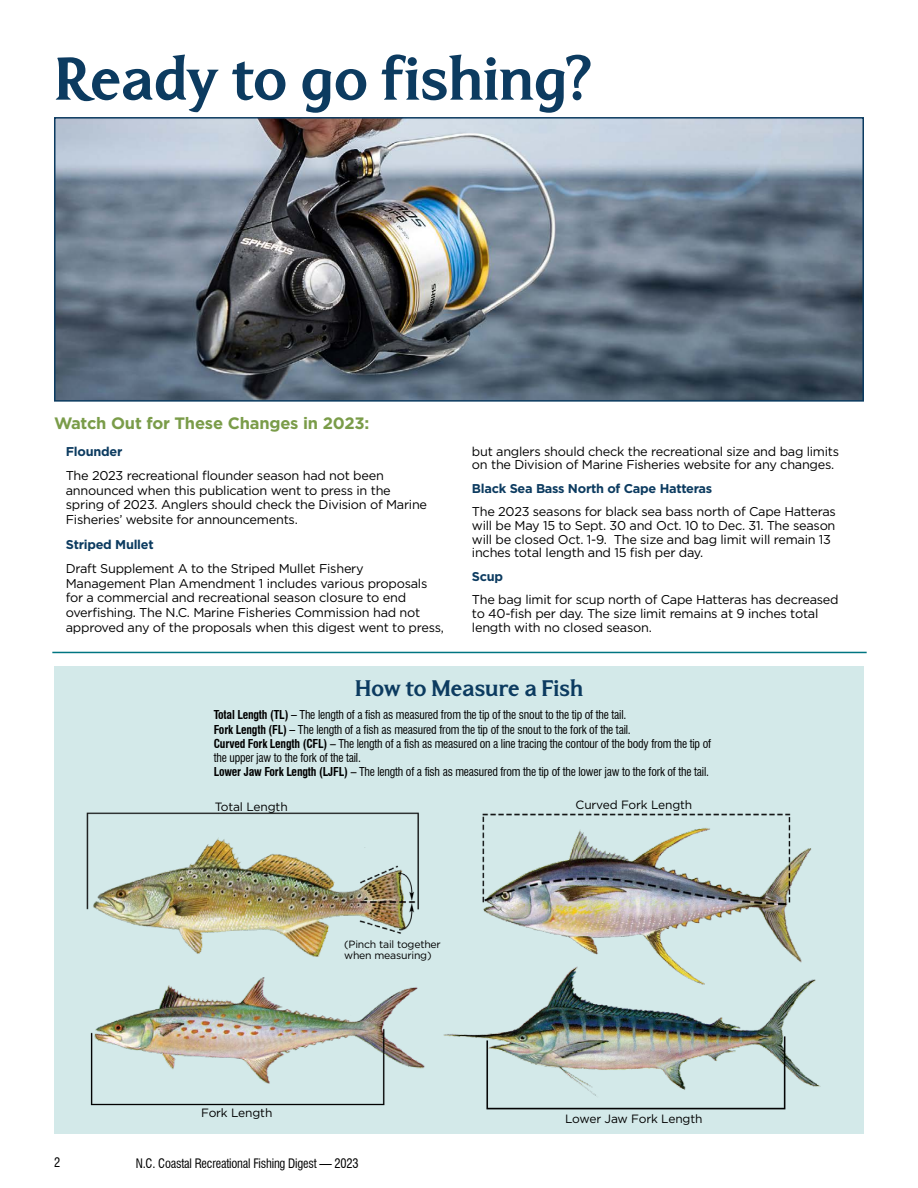
<style>
.page{position:relative;width:918px;height:1188px;background:#fff}
.page>*{position:absolute;margin:0;border:0;box-sizing:border-box;transform-origin:0 0}
.t1{font:700 60px "North Carolina";letter-spacing:-.01em;color:#0c3b60}
.t2{font:700 22.5px "North Carolina";letter-spacing:-.01em;color:#0c3b60}
.t3{font:700 16.5px "Gotham";letter-spacing:-.01em;color:#7a9c49}
.t4{font:12.75px/14.7px "Gotham";letter-spacing:-.02em;color:#000}
.t5{font:700 12.75px "Gotham";letter-spacing:-.02em;color:#0c3b60}
.t6{font:condensed 12.75px "Swiss 721 BT";letter-spacing:-.015em;color:#000}
.t7{font:condensed 12px/14.2px "Swiss 721 BT";letter-spacing:-.015em;color:#000}
.t8{font:12px "Gotham";letter-spacing:-.01em;color:#000}
.t9{font:10.5px/10.5px "Gotham";letter-spacing:-.02em;color:#000}
.s1{font-weight:700}
</style>
<div class="page">
<img style="left:57px;top:120px;width:804px;height:279px">
<div style="left:54px;top:117px;width:810px;height:285px;border:2px solid #0c3b60"></div>
<hr style="left:52px;top:652px;width:815px;height:1px;background:#007581">
<div style="left:54px;top:666px;width:810px;height:468px;background:#d3e9e9"></div>
<img style="left:86px;top:812px;width:333px;height:115px">
<img style="left:90px;top:927px;width:335px;height:179px">
<img style="left:443px;top:979px;width:378px;height:131px">
<img style="left:475px;top:813px;width:339px;height:177px">
<h1 class="t1" style="left:55px;top:51px;width:540px">Ready to go fishing?</h1>
<p class="t3" style="left:54px;top:412px;width:317px">Watch Out for These Changes in 2023:</p>
<p class="t5" style="left:66px;top:443px;width:58px">Flounder</p>
<p class="t4" style="left:66px;top:468px;width:363px">The 2023 recreational flounder season had not been announced when this publication went to press in the spring of 2023. Anglers should check the Division of Marine Fisheries’ website for announcements.</p>
<p class="t5" style="left:66px;top:536px;width:89px">Striped Mullet</p>
<p class="t4" style="left:66px;top:561px;width:380px">Draft Supplement A to the Striped Mullet Fishery Management Plan Amendment 1 includes various proposals for a commercial and recreational season closure to end overfishing. The N.C. Marine Fisheries Commission had not approved any of the proposals when this digest went to press,</p>
<p class="t4" style="left:472px;top:444px;width:369px;line-height:13.8px">but anglers should check the recreational size and bag limits on the Division of Marine Fisheries website for any changes.</p>
<p class="t5" style="left:472px;top:480px;width:242px">Black Sea Bass North of Cape Hatteras</p>
<p class="t4" style="left:472px;top:505px;width:365px;line-height:13.8px">The 2023 seasons for black sea bass north of Cape Hatteras will be May 15 to Sept. 30 and Oct. 10 to Dec. 31. The season will be closed Oct. 1-9. The size and bag limit will remain 13 inches total length and 15 fish per day.</p>
<p class="t5" style="left:472px;top:568px;width:33px">Scup</p>
<p class="t4" style="left:472px;top:593px;width:368px;line-height:13.8px">The bag limit for scup north of Cape Hatteras has decreased to 40-fish per day. The size limit remains at 9 inches total length with no closed season.</p>
<h2 class="t2" style="left:355px;top:678px;width:230px">How to Measure a Fish</h2>
<p class="t7" style="left:214px;top:708px;width:499px"><span class="s1">Total Length (TL) –</span> The length of a fish as measured from the tip of the snout to the tip of the tail.<br><span class="s1">Fork Length (FL) –</span> The length of a fish as measured from the tip of the snout to the fork of the tail.<br><span class="s1">Curved Fork Length (CFL)</span> – The length of a fish as measured on a line tracing the contour of the body from the tip of the upper jaw to the fork of the tail.<br><span class="s1">Lower Jaw Fork Length (LJFL)</span> – The length of a fish as measured from the tip of the lower jaw to the fork of the tail.</p>
<p class="t8" style="left:215px;top:799px;width:74px">Total Length</p>
<p class="t8" style="left:576px;top:797px;width:118px">Curved Fork Length</p>
<p class="t8" style="left:201px;top:1105px;width:73px">Fork Length</p>
<p class="t9" style="left:344px;top:939px;width:98px">(Pinch tail together when measuring)</p>
<p class="t6" style="left:54px;top:1155px;width:8px">2</p>
<p class="t6" style="left:136px;top:1155px;width:224px">N.C. Coastal Recreational Fishing Digest — 2023</p>
<p class="t8" style="left:565px;top:1111px;width:139px">Lower Jaw Fork Length</p>
</div>
